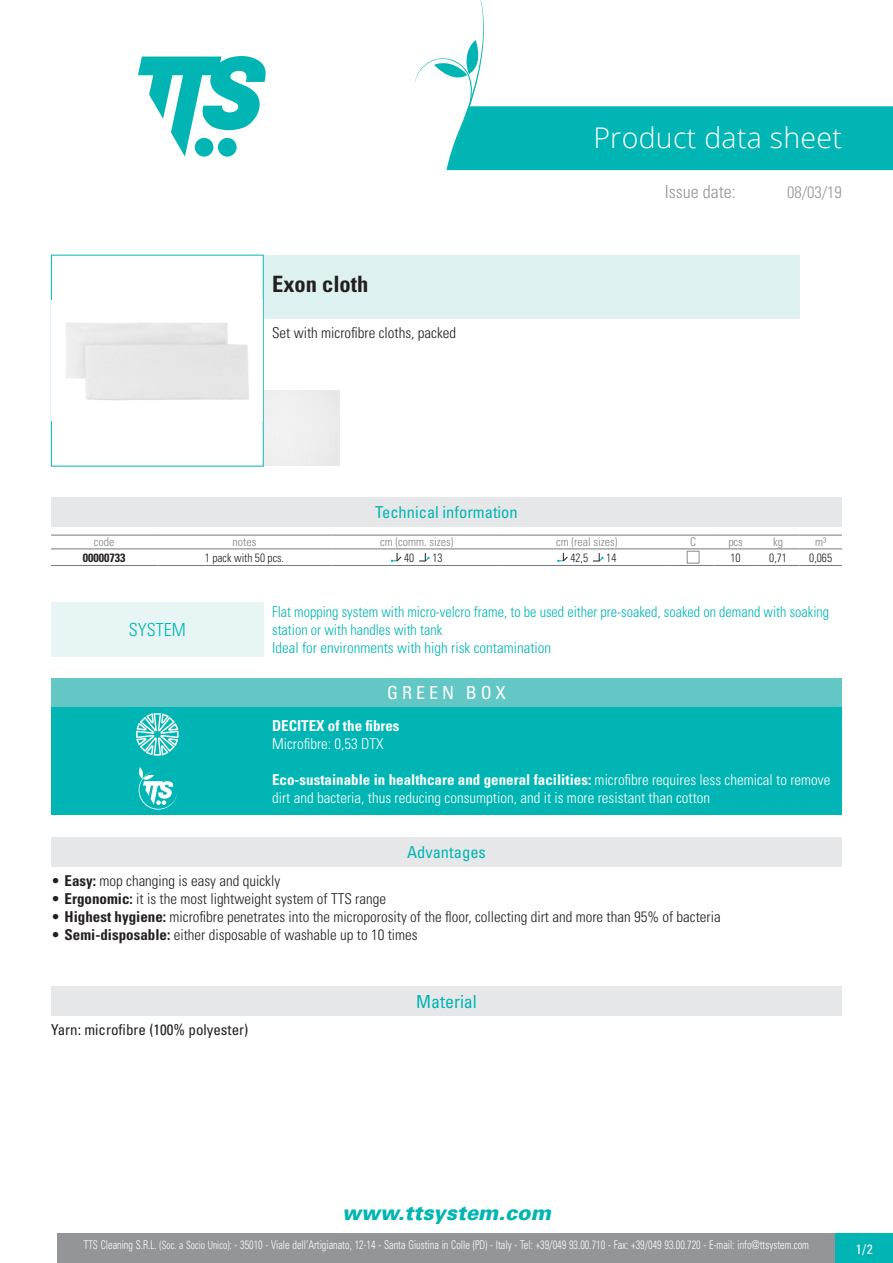
<style>
.page{position:relative;width:893px;height:1263px;background:#fff}
.page>*{position:absolute;margin:0;border:0;box-sizing:border-box;transform-origin:0 0}
.t1{font:300 28.5px "Open Sans";letter-spacing:.01em;color:#fff}
.t2{font:700 condensed 22.5px "Univers LT Std";color:#231f20}
.t3{font:italic 900 20.85px "Univers";color:#00b5b3;scale:.96 1}
.t4{font:300 condensed 18px "Univers";color:#939598}
.t5{font:condensed 18px "Univers LT Std";color:#fff}
.t6{font:condensed 18px "Univers LT Std";color:#00b5b3}
.t7{font:300 condensed 18px "Univers LT Std";color:#00b5b3}
.t8{font:condensed 16.5px "Univers";color:#00b5b3}
.t9{font:condensed 16.5px "Univers LT Std";color:#00b5b3}
.t10{font:300 condensed 16.5px "Univers";color:#939598}
.t11{font:300 condensed 15px "Univers LT Std";color:#231f20}
.t12{font:300 condensed 15px/18px "Univers LT Std";color:#00b5b3;scale:.95 1}
.t13{font:300 condensed 15px/18px "Univers LT Std";color:#fff}
.t14{font:700 condensed 15px/18px "Univers LT Std";color:#fff}
.t15{font:condensed 15px "Univers LT Std";color:#231f20}
.t16{font:condensed 13.5px "Univers";color:#fff}
.t17{font:300 condensed 12px "Univers";color:#fff;scale:.85 1}
.t18{font:300 condensed 12px "Univers LT Std";color:#808285}
.t19{font:300 condensed 12px "Univers LT Std";color:#231f20;scale:.95 1}
.t20{font:700 condensed 12px "Univers LT Std";color:#231f20}
.s1{font-weight:300}
.s2{font-weight:700}
.s3{font-size:11.25px}
</style>
<div class="page">
<svg style="left:138px;top:56px;width:128px;height:101px"></svg>
<div style="left:57px;top:1233px;width:779px;height:30px;background:#939598"></div>
<div style="left:836px;top:1233px;width:57px;height:30px;background:#00b5b3"></div>
<svg style="left:415px;top:0;width:478px;height:170px"></svg>
<div style="left:51px;top:255px;width:213px;height:211px;border:1px solid #00b5b3"></div>
<div style="left:264px;top:255px;width:535px;height:63px;background:#ddf1f0"></div>
<div style="left:51px;top:497px;width:791px;height:29px;background:#e6e7e9"></div>
<hr style="left:51px;top:535px;width:106px;height:1px;background:#76787b">
<hr style="left:157px;top:535px;width:175px;height:1px;background:#76787b">
<hr style="left:332px;top:535px;width:170px;height:1px;background:#76787b">
<hr style="left:502px;top:535px;width:170px;height:1px;background:#76787b">
<hr style="left:672px;top:535px;width:42px;height:1px;background:#76787b">
<hr style="left:714px;top:535px;width:43px;height:1px;background:#76787b">
<hr style="left:757px;top:535px;width:42px;height:1px;background:#76787b">
<hr style="left:799px;top:535px;width:43px;height:1px;background:#76787b">
<hr style="left:51px;top:549px;width:106px;height:1px;background:#76787b">
<hr style="left:51px;top:565px;width:106px;height:1px;background:#76787b">
<hr style="left:157px;top:549px;width:175px;height:1px;background:#76787b">
<hr style="left:157px;top:565px;width:175px;height:1px;background:#76787b">
<hr style="left:332px;top:549px;width:170px;height:1px;background:#76787b">
<hr style="left:332px;top:565px;width:170px;height:1px;background:#76787b">
<hr style="left:502px;top:549px;width:170px;height:1px;background:#76787b">
<hr style="left:502px;top:565px;width:170px;height:1px;background:#76787b">
<hr style="left:672px;top:549px;width:42px;height:1px;background:#76787b">
<hr style="left:672px;top:565px;width:42px;height:1px;background:#76787b">
<hr style="left:714px;top:549px;width:43px;height:1px;background:#76787b">
<hr style="left:714px;top:565px;width:43px;height:1px;background:#76787b">
<hr style="left:757px;top:549px;width:42px;height:1px;background:#76787b">
<hr style="left:757px;top:565px;width:42px;height:1px;background:#76787b">
<hr style="left:799px;top:549px;width:43px;height:1px;background:#76787b">
<hr style="left:799px;top:565px;width:43px;height:1px;background:#76787b">
<svg style="left:391px;top:553px;width:11px;height:9px"></svg>
<svg style="left:419px;top:553px;width:11px;height:9px"></svg>
<svg style="left:557px;top:553px;width:11px;height:9px"></svg>
<svg style="left:593px;top:553px;width:11px;height:9px"></svg>
<div style="left:687px;top:551px;width:12px;height:12px;border:1px solid #87898c"></div>
<div style="left:51px;top:602px;width:213px;height:54px;background:#e8f5f5"></div>
<div style="left:51px;top:678px;width:791px;height:29px;background:#63c7c6"></div>
<div style="left:51px;top:708px;width:213px;height:53px;background:#00b5b3"></div>
<svg style="left:136px;top:713px;width:43px;height:43px"></svg>
<div style="left:264px;top:708px;width:578px;height:53px;background:#00b5b3"></div>
<div style="left:51px;top:762px;width:213px;height:53px;background:#00b5b3"></div>
<svg style="left:138px;top:767px;width:40px;height:43px"></svg>
<div style="left:264px;top:762px;width:578px;height:53px;background:#00b5b3"></div>
<div style="left:51px;top:837px;width:791px;height:29px;background:#e6e7e9"></div>
<div style="left:51px;top:986px;width:791px;height:30px;background:#e6e7e9"></div>
<p class="t2" style="left:272px;top:270px;width:98px">Exon cloth</p>
<p class="t11" style="left:272px;top:324px;width:186px">Set with microfibre cloths, packed</p>
<p class="t8" style="left:375px;top:502px;width:144px">Technical information</p>
<p class="t1" style="left:593px;top:118px;width:250px">Product data sheet</p>
<p class="t4" style="left:665px;top:181px;width:72px">Issue date:</p>
<p class="t10" style="left:787px;top:182px;width:56px">08/03/19</p>
<p class="t18" style="left:94px;top:534px;width:22px">code</p>
<p class="t18" style="left:232px;top:534px;width:25px">notes</p>
<p class="t18" style="left:380px;top:534px;width:75px">cm (comm. sizes)</p>
<p class="t18" style="left:556px;top:534px;width:63px">cm (real sizes)</p>
<p class="t18" style="left:690px;top:534px;width:7px">C</p>
<p class="t18" style="left:728px;top:534px;width:16px">pcs</p>
<p class="t18" style="left:773px;top:534px;width:11px">kg</p>
<p class="t18" style="left:815px;top:534px;width:13px">m³</p>
<p class="t20" style="left:83px;top:550px;width:44px">00000733</p>
<p class="t19" style="left:205px;top:550px;width:85px">1 pack with 50 pcs.</p>
<p class="t19" style="left:404px;top:551px;width:12px">40</p>
<p class="t19" style="left:432px;top:551px;width:12px">13</p>
<p class="t19" style="left:570px;top:551px;width:20px">42,5</p>
<p class="t19" style="left:606px;top:551px;width:12px">14</p>
<p class="t19" style="left:731px;top:550px;width:12px">10</p>
<p class="t19" style="left:769px;top:550px;width:20px">0,71</p>
<p class="t19" style="left:809px;top:550px;width:25px">0,065</p>
<p class="t7" style="left:129px;top:618px;width:58px">SYSTEM</p>
<p class="t12" style="left:272px;top:602px;width:588px">Flat mopping system with micro-velcro frame, to be used either pre-soaked, soaked on demand with soaking station or with handles with tank<br>Ideal for environments with high risk contamination</p>
<p class="t5" style="left:387px;top:681px;width:120px">G R E E N B O X</p>
<p class="t14" style="left:272px;top:716px;width:129px">DECITEX of the fibres<br><span class="s1">Microfibre: 0,53 DTX</span></p>
<p class="t13" style="left:272px;top:770px;width:560px"><span class="s2">Eco-sustainable in healthcare and general facilities:</span> microfibre requires less chemical to remove dirt and bacteria, thus reducing consumption, and it is more resistant than cotton</p>
<p class="t9" style="left:407px;top:841px;width:80px">Advantages</p>
<p class="t11" style="left:51px;top:872px;width:231px">• <span class="s2">Easy:</span> mop changing is easy and quickly</p>
<p class="t11" style="left:51px;top:890px;width:337px">• <span class="s2">Ergonomic:</span> it is the most lightweight system of TTS range</p>
<p class="t11" style="left:51px;top:908px;width:671px">• <span class="s2">Highest hygiene:</span> microfibre penetrates into the microporosity of the floor, collecting dirt and more than 95% of bacteria</p>
<p class="t11" style="left:51px;top:926px;width:368px">• <span class="s2">Semi-disposable:</span> either disposable of washable up to 10 times</p>
<p class="t15" style="left:51px;top:1020px;width:199px">Yarn: microfibre (100% polyester)</p>
<p class="t6" style="left:416px;top:990px;width:62px">Material</p>
<h3 class="t3" style="left:342px;top:1200px;width:219px">www.ttsystem.com</h3>
<p class="t17" style="left:84px;top:1238px;width:855px">TTS Cleaning S.R.L. <span class="s3">(Soc. a Socio Unico)</span>: - 35010 - Viale dell’Artigianato, 12-14 - Santa Giustina in Colle (PD) - Italy - Tel: +39/049 93.00.710 - Fax: +39/049 93.00.720 - E-mail: info@ttsystem.com</p>
<p class="t16" style="left:856px;top:1240px;width:19px">1/2</p>
</div>
